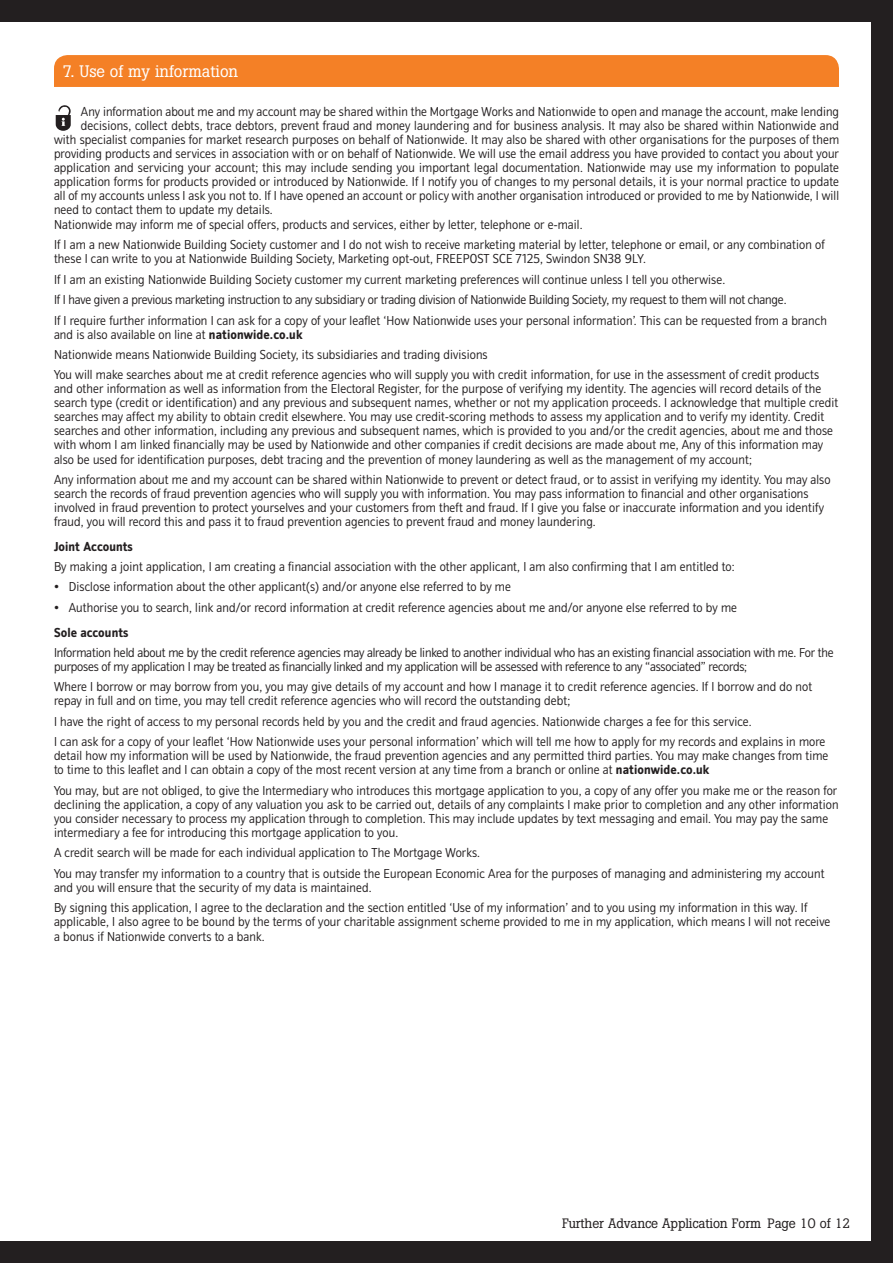
<style>
.page{position:relative;width:893px;height:1263px;background:#fff}
.page>*{position:absolute;margin:0;border:0;box-sizing:border-box;transform-origin:0 0}
.t1{font:16.5px "Boton";color:#fff}
.small_print{font:300 13.5px/14.1px "NBS";letter-spacing:.01em;color:#231f20}
.small_print-2{font:300 13.5px/14px "NBS";letter-spacing:-.01em;color:#231f20}
.t2{font:13.5px "Boton";letter-spacing:-.01em;color:#231f20}
.t3{font:700 13.5px "NBS";letter-spacing:.01em;color:#231f20}
.s1{font-weight:700}
</style>
<div class="page">
<div style="left:0;top:0;width:893px;height:21px;background:#231f20"></div>
<div style="left:0;top:1242px;width:893px;height:21px;background:#231f20"></div>
<div style="left:872px;top:0;width:21px;height:1263px;background:#231f20"></div>
<div style="left:54px;top:55px;width:785px;height:32px;background:#f48026"></div>
<svg style="left:56px;top:105px;width:15px;height:26px"></svg>
<p class="t1" style="left:63px;top:62px;width:177px">7. Use of my information</p>
<p class="small_print" style="left:81px;top:105px;width:760px">Any information about me and my account may be shared within the Mortgage Works and Nationwide to open and manage the account, make lending</p>
<p class="small_print" style="left:81px;top:119px;width:760px">decisions, collect debts, trace debtors, prevent fraud and money laundering and for business analysis. It may also be shared within Nationwide and</p>
<p class="small_print" style="left:54px;top:133px;width:787px">with specialist companies for market research purposes on behalf of Nationwide. It may also be shared with other organisations for the purposes of them</p>
<p class="small_print" style="left:54px;top:147px;width:786px">providing products and services in association with or on behalf of Nationwide. We will use the email address you have provided to contact you about your</p>
<p class="small_print" style="left:54px;top:161px;width:786px">application and servicing your account; this may include sending you important legal documentation. Nationwide may use my information to populate</p>
<p class="small_print" style="left:54px;top:175px;width:786px">application forms for products provided or introduced by Nationwide. If I notify you of changes to my personal details, it is your normal practice to update</p>
<p class="small_print" style="left:54px;top:189px;width:786px">all of my accounts unless I ask you not to. If I have opened an account or policy with another organisation introduced or provided to me by Nationwide, I will</p>
<p class="small_print" style="left:54px;top:203px;width:220px">need to contact them to update my details.</p>
<p class="small_print" style="left:54px;top:218px;width:530px">Nationwide may inform me of special offers, products and services, either by letter, telephone or e-mail.</p>
<p class="small_print" style="left:54px;top:238px;width:772px">If I am a new Nationwide Building Society customer and I do not wish to receive marketing material by letter, telephone or email, or any combination of these I can write to you at Nationwide Building Society, Marketing opt-out, FREEPOST SCE 7125, Swindon SN38 9LY.</p>
<p class="small_print" style="left:54px;top:272px;width:673px">If I am an existing Nationwide Building Society customer my current marketing preferences will continue unless I tell you otherwise.</p>
<p class="small_print-2" style="left:54px;top:293px;width:734px">If I have given a previous marketing instruction to any subsidiary or trading division of Nationwide Building Society, my request to them will not change.</p>
<p class="small_print" style="left:54px;top:313px;width:774px">If I require further information I can ask for a copy of your leaflet ‘How Nationwide uses your personal information’. This can be requested from a branch and is also available on line at <span class="s1">nationwide.co.uk</span></p>
<p class="small_print" style="left:54px;top:348px;width:435px">Nationwide means Nationwide Building Society, its subsidiaries and trading divisions</p>
<p class="small_print" style="left:54px;top:368px;width:786px">You will make searches about me at credit reference agencies who will supply you with credit information, for use in the assessment of credit products and other information as well as information from the Electoral Register, for the purpose of verifying my identity. The agencies will record details of the search type (credit or identification) and any previous and subsequent names, whether or not my application proceeds. I acknowledge that multiple credit searches may affect my ability to obtain credit elsewhere. You may use credit-scoring methods to assess my application and to verify my identity. Credit searches and other information, including any previous and subsequent names, which is provided to you and/or the credit agencies, about me and those with whom I am linked financially may be used by Nationwide and other companies if credit decisions are made about me, Any of this information may also be used for identification purposes, debt tracing and the prevention of money laundering as well as the management of my account;</p>
<p class="small_print" style="left:54px;top:473px;width:778px">Any information about me and my account can be shared within Nationwide to prevent or detect fraud, or to assist in verifying my identity. You may also search the records of fraud prevention agencies who will supply you with information. You may pass information to financial and other organisations involved in fraud prevention to protect yourselves and your customers from theft and fraud. If I give you false or inaccurate information and you identify fraud, you will record this and pass it to fraud prevention agencies to prevent fraud and money laundering.</p>
<p class="t3" style="left:54px;top:539px;width:80px">Joint Accounts</p>
<p class="small_print" style="left:54px;top:560px;width:682px">By making a joint application, I am creating a financial association with the other applicant, I am also confirming that I am entitled to:</p>
<p class="small_print" style="left:54px;top:580px;width:458px">• Disclose information about the other applicant(s) and/or anyone else referred to by me</p>
<p class="small_print" style="left:54px;top:601px;width:685px">• Authorise you to search, link and/or record information at credit reference agencies about me and/or anyone else referred to by me</p>
<p class="t3" style="left:54px;top:624px;width:76px">Sole accounts</p>
<p class="small_print-2" style="left:54px;top:646px;width:781px">Information held about me by the credit reference agencies may already be linked to another individual who has an existing financial association with me. For the purposes of my application I may be treated as financially linked and my application will be assessed with reference to any “associated” records;</p>
<p class="small_print" style="left:54px;top:680px;width:760px">Where I borrow or may borrow from you, you may give details of my account and how I manage it to credit reference agencies. If I borrow and do not repay in full and on time, you may tell credit reference agencies who will record the outstanding debt;</p>
<p class="small_print" style="left:54px;top:714px;width:699px">I have the right of access to my personal records held by you and the credit and fraud agencies. Nationwide charges a fee for this service.</p>
<p class="small_print" style="left:54px;top:735px;width:776px">I can ask for a copy of your leaflet ‘How Nationwide uses your personal information’ which will tell me how to apply for my records and explains in more detail how my information will be used by Nationwide, the fraud prevention agencies and any permitted third parties. You may make changes from time to time to this leaflet and I can obtain a copy of the most recent version at any time from a branch or online at <span class="s1">nationwide.co.uk</span></p>
<p class="small_print" style="left:54px;top:783px;width:786px">You may, but are not obliged, to give the Intermediary who introduces this mortgage application to you, a copy of any offer you make me or the reason for declining the application, a copy of any valuation you ask to be carried out, details of any complaints I make prior to completion and any other information you consider necessary to process my application through to completion. This may include updates by text messaging and email. You may pay the same intermediary a fee for introducing this mortgage application to you.</p>
<p class="small_print" style="left:54px;top:846px;width:428px">A credit search will be made for each individual application to The Mortgage Works.</p>
<p class="small_print" style="left:54px;top:866px;width:772px">You may transfer my information to a country that is outside the European Economic Area for the purposes of managing and administering my account and you will ensure that the security of my data is maintained.</p>
<p class="small_print" style="left:54px;top:900px;width:778px;line-height:14.5px">By signing this application, I agree to the declaration and the section entitled ‘Use of my information’ and to you using my information in this way. If applicable, I also agree to be bound by the terms of your charitable assignment scheme provided to me in my application, which means I will not receive a bonus if Nationwide converts to a bank.</p>
<p class="t2" style="left:562px;top:1216px;width:290px">Further Advance Application Form Page 10 of 12</p>
</div>
